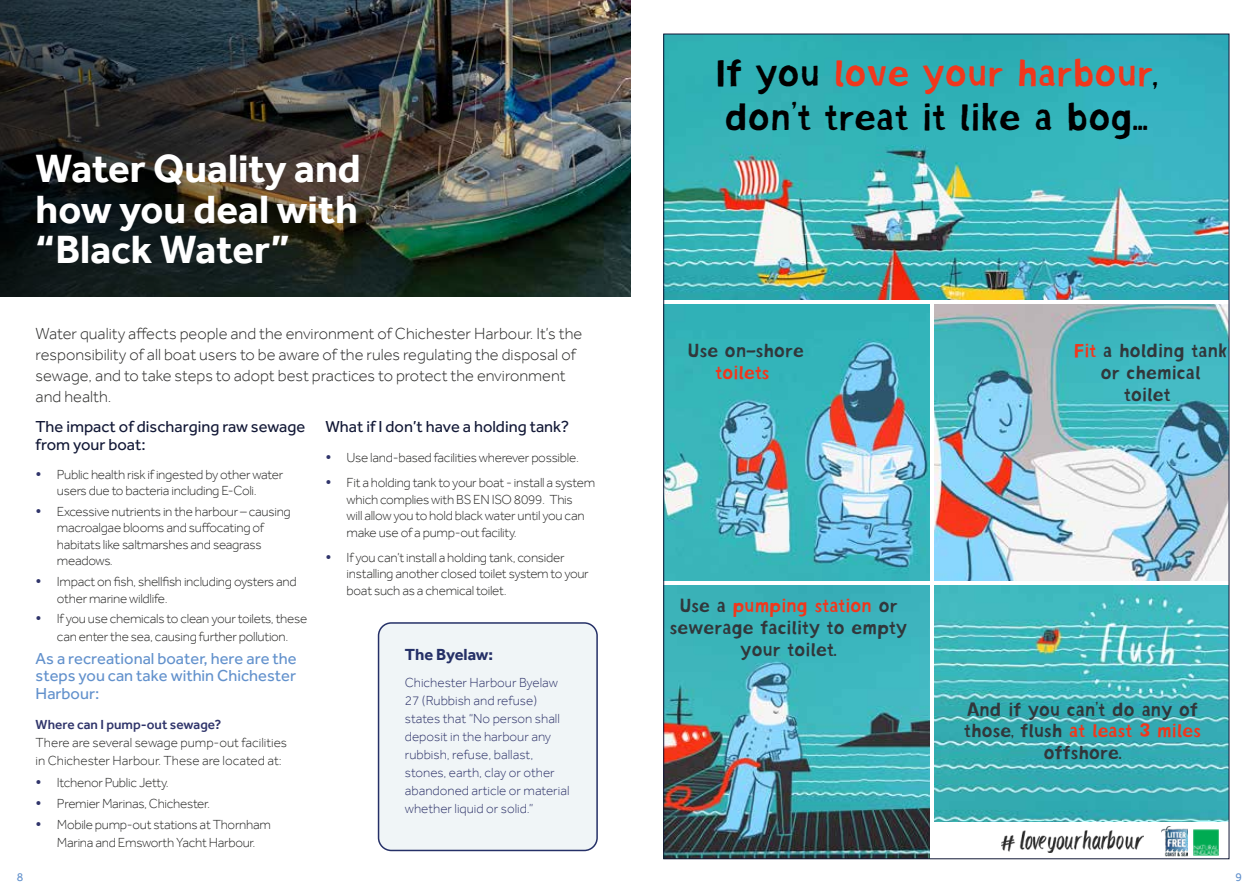
<style>
.page{position:relative;width:1259px;height:893px;background:#fff}
.page>*{position:absolute;margin:0;border:0;box-sizing:border-box;transform-origin:0 0}
.t1{font:700 40.5px/40.5px "Effra";color:#fff;text-align:justify}
.t2{font:31.5px/44px "Mister Arial";color:#000;text-align:center}
.t3{font:300 16.5px/21px "Effra";color:#282827}
.t4{font:16.5px/17.9px "Effra";color:#121836}
.t5{font:16.5px/17.9px "Effra";color:#6291cc;text-align:justify}
.t6{font:700 16.5px "Effra";color:#253067}
.t7{font:15.75px/21.8px "Mister Arial";color:#31373b;text-align:center}
.t8{font:15.75px "Mister Arial";color:#f1371c}
.t9{font:300 13.5px/16.5px "Effra";letter-spacing:-.02em;color:#282827}
.t10{font:300 13.5px/18px "Effra";color:#30356b}
.t11{font:300 13.5px/18px "Effra";color:#282827}
.t12{font:500 13.5px "Effra";color:#30356b}
.t13{font:12px "Effra";color:#6291cc}
.s1{color:#f1371c}
</style>
<div class="page">
<img style="left:0;top:0;width:630px;height:296px">
<img style="left:665px;top:36px;width:562px;height:263px">
<img style="left:665px;top:305px;width:264px;height:275px">
<img style="left:934px;top:305px;width:293px;height:275px">
<img style="left:665px;top:585px;width:264px;height:272px">
<img style="left:934px;top:585px;width:293px;height:237px">
<img style="left:1001px;top:830px;width:142px;height:23px">
<img style="left:1187px;top:829px;width:32px;height:26px">
<img style="left:1162px;top:827px;width:25px;height:30px">
<div style="left:378px;top:623px;width:219px;height:227px;background:#f0f5f7;border-radius:13px"></div>
<div style="left:378px;top:622px;width:220px;height:229px;border:2px solid #253067;border-radius:13px"></div>
<h1 class="t1" style="left:36px;top:148px;width:326px">Water Quality and how you deal with “Black Water”</h1>
<p class="t3" style="left:36px;top:323px;width:548px">Water quality affects people and the environment of Chichester Harbour. It’s the responsibility of all boat users to be aware of the rules regulating the disposal of sewage, and to take steps to adopt best practices to protect the environment and health.</p>
<p class="t4" style="left:36px;top:418px;width:271px">The impact of discharging raw sewage from your boat:</p>
<p class="t9" style="left:57px;top:466px;width:228px">Public health risk if ingested by other water users due to bacteria including E-Coli.</p>
<p class="t9" style="left:57px;top:503px;width:235px">Excessive nutrients in the harbour – causing macroalgae blooms and suffocating of habitats like saltmarshes and seagrass meadows.</p>
<p class="t9" style="left:57px;top:573px;width:241px">Impact on fish, shellfish including oysters and other marine wildlife.</p>
<p class="t9" style="left:57px;top:610px;width:252px;line-height:18px">If you use chemicals to clean your toilets, these can enter the sea, causing further pollution.</p>
<p class="t5" style="left:36px;top:649px;width:262px">As a recreational boater, here are the steps you can take within Chichester Harbour:</p>
<p class="t12" style="left:36px;top:717px;width:187px">Where can I pump-out sewage?</p>
<p class="t11" style="left:36px;top:733px;width:253px">There are several sewage pump-out facilities in Chichester Harbour. These are located at:</p>
<p class="t9" style="left:57px;top:772px;width:215px;line-height:20.7px">Itchenor Public Jetty.<br>Premier Marinas, Chichester.<br>Mobile pump-out stations at Thornham</p>
<p class="t9" style="left:57px;top:834px;width:200px">Marina and Emsworth Yacht Harbour.</p>
<p class="t4" style="left:325px;top:418px;width:245px">What if I don’t have a holding tank?</p>
<p class="t9" style="left:347px;top:445px;width:250px;line-height:25px">Use land-based facilities wherever possible.<br>Fit a holding tank to your boat - install a system</p>
<p class="t9" style="left:347px;top:491px;width:239px">which complies with BS EN ISO 8099. This will allow you to hold black water until you can make use of a pump-out facility.</p>
<p class="t9" style="left:347px;top:549px;width:244px">If you can’t install a holding tank, consider installing another closed toilet system to your boat such as a chemical toilet.</p>
<p class="t6" style="left:405px;top:645px;width:90px">The Byelaw:</p>
<p class="t10" style="left:405px;top:673px;width:166px">Chichester Harbour Byelaw<br>27 (Rubbish and refuse) states that “No person shall deposit in the harbour any rubbish, refuse, ballast, stones, earth, clay or other abandoned article or material whether liquid or solid.”</p>
<h2 class="t2" style="left:715px;top:53px;width:445px">If you <span class="s1">love your harbour</span>, don’t treat it like a bog...</h2>
<p class="t7" style="left:687px;top:340px;width:118px">Use on-shore</p>
<p class="t8" style="left:715px;top:363px;width:56px">toilets</p>
<p class="t7" style="left:1074px;top:340px;width:155px"><span class="s1">Fit</span> a holding tank or chemical<br>toilet</p>
<p class="t7" style="left:670px;top:596px;width:239px">Use a <span class="s1">pumping station</span> or sewerage facility to empty your toilet.</p>
<p class="t7" style="left:964px;top:699px;width:238px">And if you can’t do any of those, flush <span class="s1">at least 3 miles </span>offshore.</p>
<p class="t13" style="left:17px;top:870px;width:8px">8</p>
<p class="t13" style="left:1235px;top:870px;width:8px">9</p>
</div>
